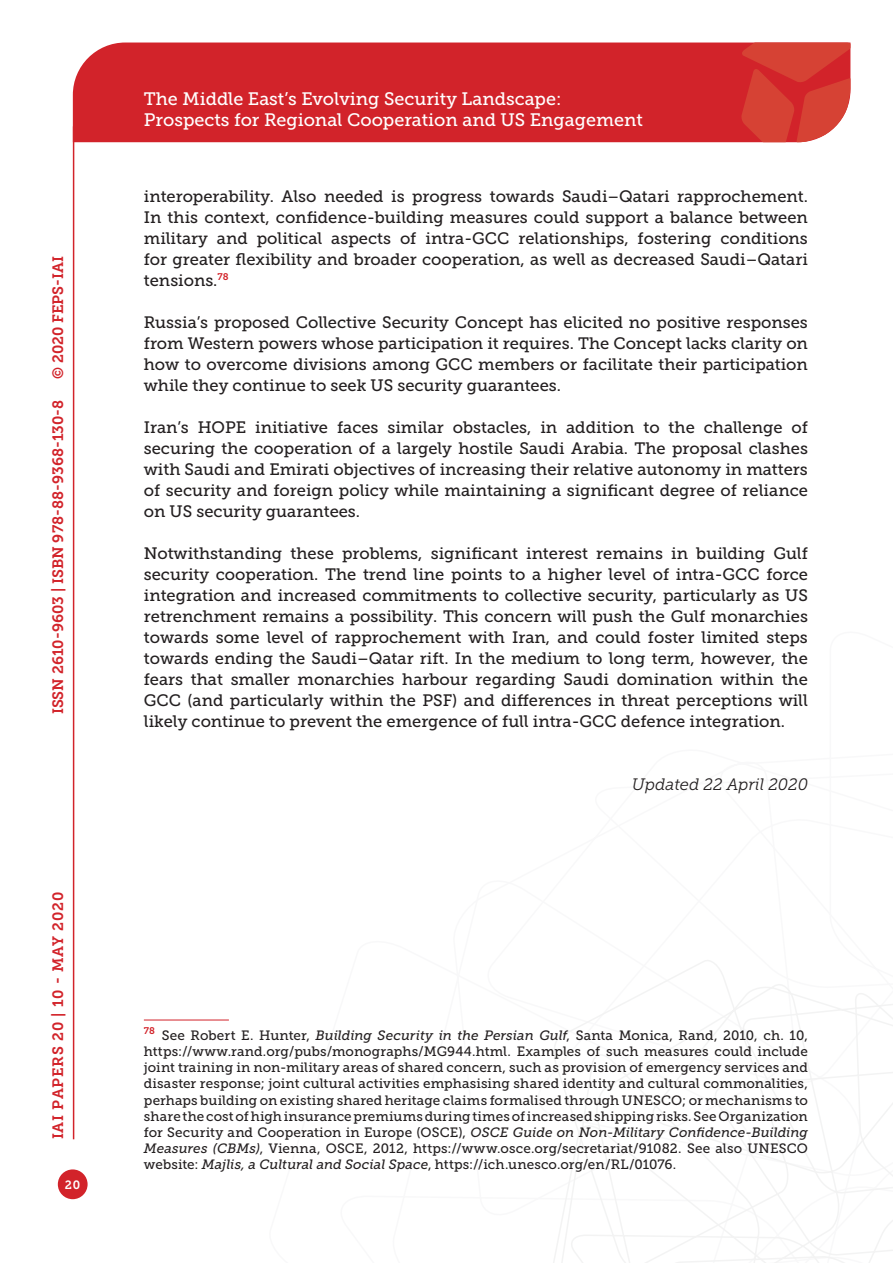
<style>
.page{position:relative;width:893px;height:1263px;background:#fff}
.page>*{position:absolute;margin:0;border:0;box-sizing:border-box;transform-origin:0 0}
.t1{font:18px/21.6px "Museo Slab 500";color:#fff}
.Testo{font:16.5px/21px "Museo Slab 500";color:#231f20;text-align:justify}
.Testo-2{font:italic 16.5px "Museo Slab 300";color:#231f20}
.t2{font:15px "Museo Slab 700";color:#d2232a}
.t3{font:15px "Museo Slab 700";letter-spacing:.05em;color:#d2232a}
.Nota{font:13.5px/16.2px "Museo Slab 500";letter-spacing:.005em;color:#231f20;text-align:justify}
.t4{font:12px "Museo Slab 700";color:#fff}
.s1{font-style:italic}
</style>
<div class="page">
<svg style="left:553px;top:960px;width:340px;height:303px"></svg>
<div style="left:73px;top:43px;width:668px;height:99px;background:#d2232a"></div>
<svg style="left:741px;top:43px;width:109px;height:99px;background:#d6433b"></svg>
<div style="left:58px;top:1169px;width:30px;height:30px;background:#d2232a;border-radius:50%"></div>
<hr style="left:73px;top:126px;width:1px;height:1013px;background:#d2232a">
<hr style="left:144px;top:1020px;width:85px;height:1px;background:#d2232a">
<p class="t2" style="left:50px;top:379px;width:125px;rotate:-90deg">© 2020 FEPS-IAI</p>
<p class="t2" style="left:49px;top:714px;width:316px;rotate:-90deg">ISSN 2610-9603 | ISBN 978-88-9368-130-8</p>
<p class="t3" style="left:50px;top:1139px;width:249px;rotate:-90deg">IAI PAPERS 20 | 10 - MAY 2020</p>
<p class="t4" style="left:65px;top:1178px;width:17px">20</p>
<p class="t1" style="left:144px;top:88px;width:500px">The Middle East’s Evolving Security Landscape:<br>Prospects for Regional Cooperation and US Engagement</p>
<p class="Testo" style="left:144px;top:186px;width:666px">interoperability. Also needed is progress towards Saudi–Qatari rapprochement.<br>In this context, confidence-building measures could support a balance between military and political aspects of intra-GCC relationships, fostering conditions for greater flexibility and broader cooperation, as well as decreased Saudi–Qatari tensions.<sup>78</sup></p>
<p class="Testo" style="left:144px;top:312px;width:666px">Russia’s proposed Collective Security Concept has elicited no positive responses from Western powers whose participation it requires. The Concept lacks clarity on how to overcome divisions among GCC members or facilitate their participation while they continue to seek US security guarantees.</p>
<p class="Testo" style="left:144px;top:417px;width:666px">Iran’s HOPE initiative faces similar obstacles, in addition to the challenge of securing the cooperation of a largely hostile Saudi Arabia. The proposal clashes with Saudi and Emirati objectives of increasing their relative autonomy in matters of security and foreign policy while maintaining a significant degree of reliance on US security guarantees.</p>
<p class="Testo" style="left:144px;top:543px;width:666px">Notwithstanding these problems, significant interest remains in building Gulf security cooperation. The trend line points to a higher level of intra-GCC force integration and increased commitments to collective security, particularly as US retrenchment remains a possibility. This concern will push the Gulf monarchies towards some level of rapprochement with Iran, and could foster limited steps towards ending the Saudi–Qatar rift. In the medium to long term, however, the fears that smaller monarchies harbour regarding Saudi domination within the GCC (and particularly within the PSF) and differences in threat perceptions will likely continue to prevent the emergence of full intra-GCC defence integration.</p>
<p class="Testo-2" style="left:632px;top:775px;width:178px">Updated 22 April 2020</p>
<p class="Nota" style="left:144px;top:1027px;width:666px"><sup>78</sup> See Robert E. Hunter, <span class="s1">Building Security in the Persian Gulf</span>, Santa Monica, Rand, 2010, ch. 10, https://www.rand.org/pubs/monographs/MG944.html. Examples of such measures could include joint training in non-military areas of shared concern, such as provision of emergency services and disaster response; joint cultural activities emphasising shared identity and cultural commonalities, perhaps building on existing shared heritage claims formalised through UNESCO; or mechanisms to share the cost of high insurance premiums during times of increased shipping risks. See Organization for Security and Cooperation in Europe (OSCE), <span class="s1">OSCE Guide on Non-Military Confidence-Building Measures (CBMs)</span>, Vienna, OSCE, 2012, https://www.osce.org/secretariat/91082. See also UNESCO website: <span class="s1">Majlis, a Cultural and Social Space</span>, https://ich.unesco.org/en/RL/01076.</p>
</div>
